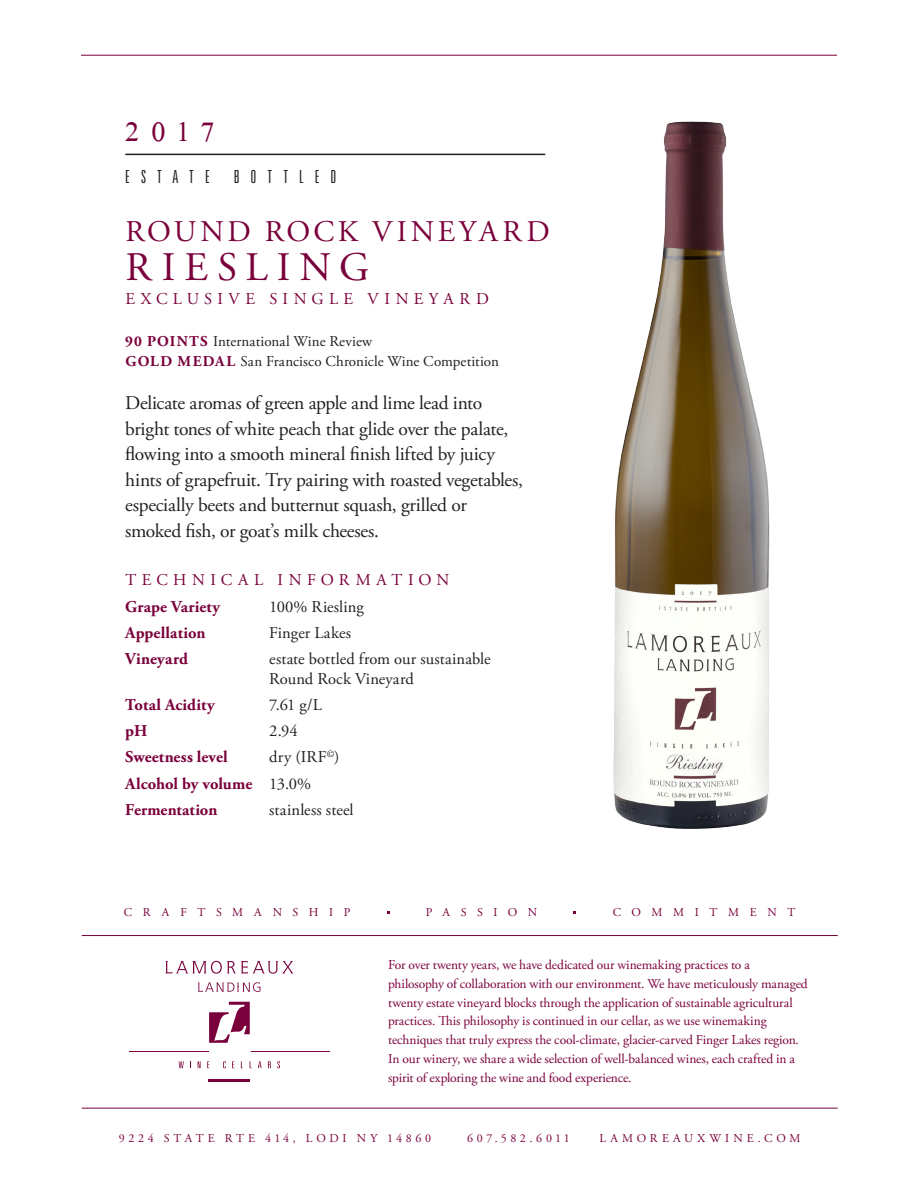
<style>
.page{position:relative;width:918px;height:1188px;background:#fff}
.page>*{position:absolute;margin:0;border:0;box-sizing:border-box;transform-origin:0 0}
.t1{font:42px "Microsoft Himalaya";color:#7a003b}
.t2{font:40.5px "Adobe Garamond Pro";letter-spacing:.22em;color:#7a003b}
.t3{font:30px "Adobe Garamond Pro";letter-spacing:.12em;color:#7a003b}
.t4{font:19.5px/25.5px "Adobe Garamond Pro";letter-spacing:-.015em;color:#231f20}
.t5{font:300 ultra-condensed 18px "Univers";letter-spacing:.61em;color:#231f20}
.t6{font:16.5px/19.5px "Adobe Garamond Pro";letter-spacing:.005em;color:#231f20}
.t7{font:700 16.5px "Adobe Garamond Pro";letter-spacing:.005em;color:#7a003b}
.t8{font:16.5px "Adobe Garamond Pro";letter-spacing:.325em;color:#7a003b}
.t9{font:15px "Adobe Garamond Pro";letter-spacing:.01em;color:#231f20}
.t10{font:13.5px/18.8px "Adobe Garamond Pro";letter-spacing:-.005em;color:#7a003b}
.t11{font:12px "Adobe Garamond Pro";letter-spacing:.3em;color:#7a003b}
.t12{font:12px "Adobe Garamond Pro";letter-spacing:.355em;color:#7a003b}
.t13{font:12px "Adobe Garamond Pro";letter-spacing:.885em;color:#7a003b}
.t14{font:12px "Adobe Garamond Pro";letter-spacing:.29em;color:#7a003b}
.t15{font:12px "Adobe Garamond Pro";letter-spacing:.89em;color:#7a003b}
.t16{font:12px "Adobe Garamond Pro";letter-spacing:.865em;color:#7a003b}
.s1{font-weight:700;color:#7a003b}
.s2{font-weight:400;color:#231f20}
</style>
<div class="page">
<img style="left:613px;top:121px;width:157px;height:708px">
<hr style="left:125px;top:154px;width:420px;height:1px;background:#231f20">
<hr style="left:82px;top:935px;width:756px;height:1px;background:#7a003b">
<hr style="left:82px;top:1108px;width:756px;height:1px;background:#7a003b">
<svg style="left:179px;top:1061px;width:5px;height:7px"></svg>
<svg style="left:198px;top:1061px;width:3px;height:7px"></svg>
<svg style="left:207px;top:1061px;width:2px;height:7px"></svg>
<svg style="left:223px;top:1061px;width:3px;height:7px"></svg>
<svg style="left:258px;top:1061px;width:4px;height:7px"></svg>
<svg style="left:268px;top:1061px;width:3px;height:7px"></svg>
<svg style="left:277px;top:1061px;width:3px;height:7px"></svg>
<svg style="left:209px;top:1002px;width:41px;height:41px"></svg>
<hr style="left:209px;top:1079px;width:41px;height:2px;background:#7a003b">
<svg style="left:165px;top:961px;width:129px;height:13px"></svg>
<svg style="left:198px;top:982px;width:63px;height:10px"></svg>
<hr style="left:130px;top:1051px;width:79px;height:1px;background:#7a003b">
<hr style="left:251px;top:1051px;width:79px;height:1px;background:#7a003b">
<hr style="left:81px;top:55px;width:756px;height:1px;background:#7a003b">
<p class="t1" style="left:125px;top:102px;width:91px">2017</p>
<p class="t5" style="left:125px;top:167px;width:86px">ESTATE</p>
<p class="t5" style="left:234px;top:167px;width:104px">BOTTLED</p>
<p class="t3" style="left:125px;top:214px;width:426px">ROUND ROCK VINEYARD</p>
<p class="t2" style="left:126px;top:243px;width:245px">RIESLING</p>
<p class="t8" style="left:125px;top:289px;width:365px">EXCLUSIVE SINGLE VINEYARD</p>
<p class="t9" style="left:125px;top:332px;width:248px"><span class="s1">90 POINTS</span> International Wine Review</p>
<p class="t9" style="left:125px;top:352px;width:375px"><span class="s1">GOLD MEDAL</span> San Francisco Chronicle Wine Competition</p>
<p class="t4" style="left:125px;top:391px;width:399px">Delicate aromas of green apple and lime lead into bright tones of white peach that glide over the palate, flowing into a smooth mineral finish lifted by juicy hints of grapefruit. Try pairing with roasted vegetables, especially beets and butternut squash, grilled or smoked fish, or goat’s milk cheeses.</p>
<p class="t8" style="left:125px;top:570px;width:326px">TECHNICAL INFORMATION</p>
<p class="t7" style="left:125px;top:597px;width:97px">Grape Variety</p>
<p class="t6" style="left:269px;top:597px;width:96px">100% Riesling</p>
<p class="t7" style="left:125px;top:623px;width:82px">Appellation</p>
<p class="t6" style="left:269px;top:624px;width:84px">Finger Lakes</p>
<p class="t7" style="left:125px;top:649px;width:64px">Vineyard</p>
<p class="t6" style="left:269px;top:650px;width:223px">estate bottled from our sustainable<br>Round Rock Vineyard</p>
<p class="t7" style="left:125px;top:695px;width:91px">Total Acidity</p>
<p class="t6" style="left:269px;top:696px;width:54px">7.61 g/L</p>
<p class="t7" style="left:125px;top:721px;width:24px">pH</p>
<p class="t6" style="left:269px;top:722px;width:30px">2.94</p>
<p class="t7" style="left:125px;top:748px;width:104px">Sweetness level</p>
<p class="t6" style="left:269px;top:748px;width:72px">dry (IRF<sup>©</sup>)</p>
<p class="t7" style="left:125px;top:774px;width:187px">Alcohol by volume <span class="s2">13.0%</span></p>
<p class="t7" style="left:125px;top:800px;width:94px">Fermentation</p>
<p class="t6" style="left:269px;top:801px;width:86px">stainless steel</p>
<p class="t13" style="left:124px;top:905px;width:228px">CRAFTSMANSHIP</p>
<p class="t16" style="left:426px;top:905px;width:113px">PASSION</p>
<p class="t15" style="left:613px;top:905px;width:184px">COMMITMENT</p>
<p class="t10" style="left:388px;top:956px;width:421px">For over twenty years, we have dedicated our winemaking practices to a philosophy of collaboration with our environment. We have meticulously managed twenty estate vineyard blocks through the application of sustainable agricultural practices. This philosophy is continued in our cellar, as we use winemaking techniques that truly express the cool-climate, glacier-carved Finger Lakes region.<br>In our winery, we share a wide selection of well-balanced wines, each crafted in a spirit of exploring the wine and food experience.</p>
<p class="t11" style="left:119px;top:1131px;width:314px">9224 STATE RTE 414, LODI NY 14860</p>
<p class="t14" style="left:467px;top:1131px;width:104px">607.582.6011</p>
<p class="t12" style="left:599px;top:1131px;width:203px">LAMOREAUXWINE.COM</p>
</div>
